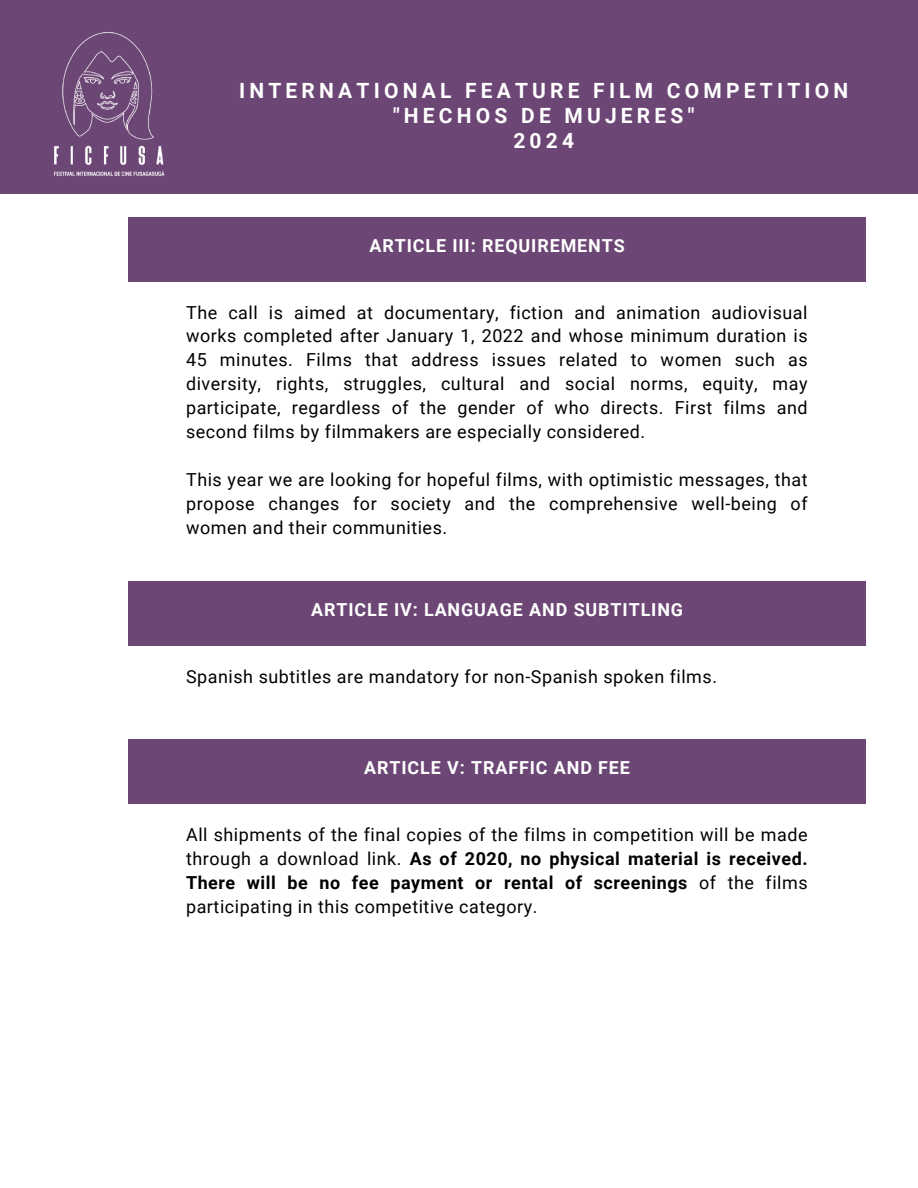
<style>
.page{position:relative;width:918px;height:1188px;background:#fff}
.page>*{position:absolute;margin:0;border:0;box-sizing:border-box;transform-origin:0 0}
.t1{font:700 21px/24.8px "Roboto";letter-spacing:.2em;color:#fff;text-align:center}
.t2{font:18px/24px "Roboto";letter-spacing:.03em;color:#000;text-align:justify}
.t3{font:700 17.85px "Roboto";letter-spacing:.05em;color:#fff}
.s1{font-weight:700}
</style>
<div class="page">
<div style="left:0;top:0;width:918px;height:194px;background:#6c4675"></div>
<img style="left:54px;top:32px;width:111px;height:144px">
<div style="left:129px;top:217px;width:737px;height:64px;background:#6c4675"></div>
<div style="left:129px;top:582px;width:737px;height:64px;background:#6c4675"></div>
<div style="left:129px;top:740px;width:737px;height:64px;background:#6c4675"></div>
<p class="t1" style="left:239px;top:79px;width:611px">INTERNATIONAL FEATURE FILM COMPETITION "HECHOS DE MUJERES"<br>2024</p>
<p class="t3" style="left:369px;top:235px;width:257px">ARTICLE III: REQUIREMENTS</p>
<p class="t2" style="left:186px;top:300px;width:623px">The call is aimed at documentary, fiction and animation audiovisual works completed after January 1, 2022 and whose minimum duration is 45 minutes. Films that address issues related to women such as diversity, rights, struggles, cultural and social norms, equity, may participate, regardless of the gender of who directs. First films and second films by filmmakers are especially considered.</p>
<p class="t2" style="left:186px;top:468px;width:623px">This year we are looking for hopeful films, with optimistic messages, that propose changes for society and the comprehensive well-being of women and their communities.</p>
<p class="t3" style="left:311px;top:600px;width:374px">ARTICLE IV: LANGUAGE AND SUBTITLING</p>
<p class="t2" style="left:186px;top:665px;width:533px">Spanish subtitles are mandatory for non-Spanish spoken films.</p>
<p class="t3" style="left:364px;top:758px;width:267px">ARTICLE V: TRAFFIC AND FEE</p>
<p class="t2" style="left:186px;top:823px;width:623px">All shipments of the final copies of the films in competition will be made through a download link. <span class="s1">As of 2020, no physical material is received.<br>There will be no fee payment or rental of screenings</span> of the films participating in this competitive category.</p>
</div>
